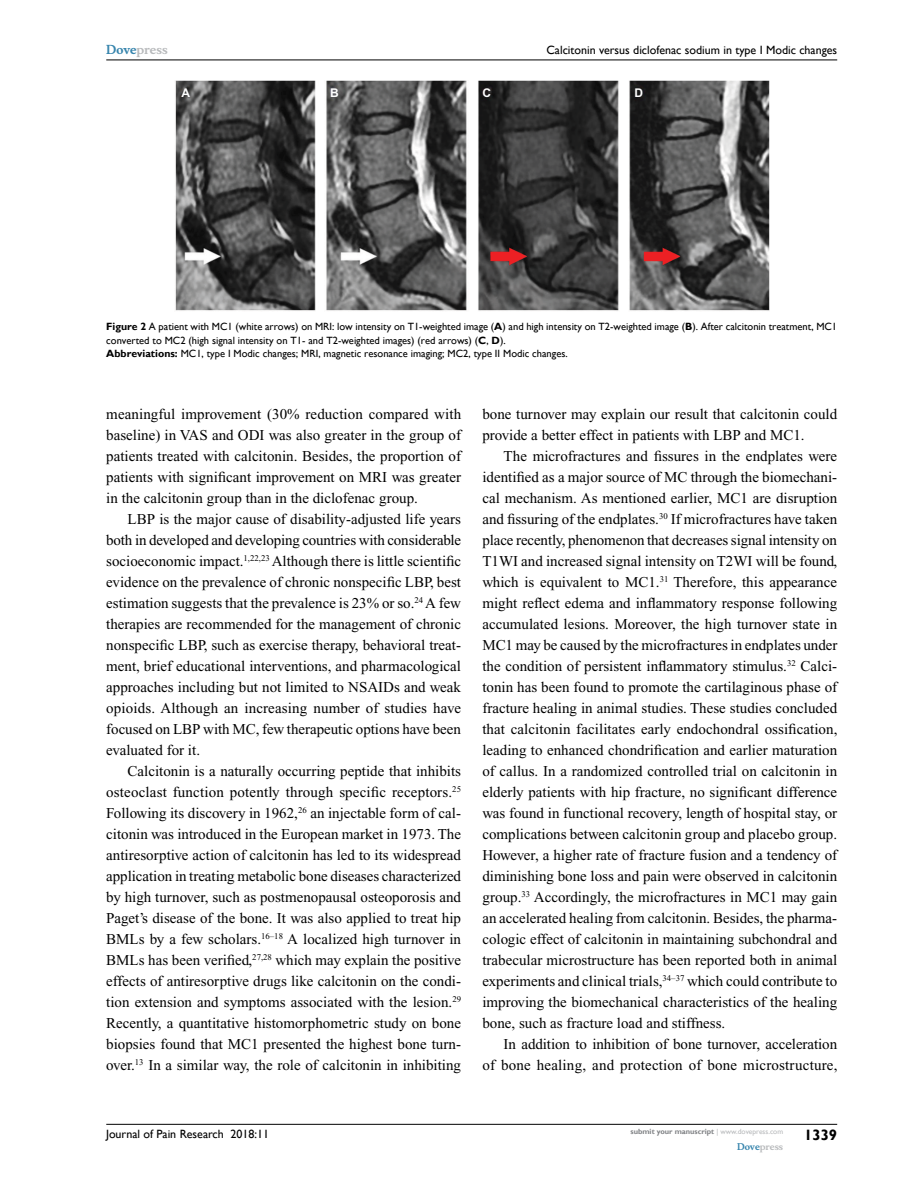
<style>
.page{position:relative;width:918px;height:1188px;background:#fff}
.page>*{position:absolute;margin:0;border:0;box-sizing:border-box;transform-origin:0 0}
.t1{font:15px/21px "Times New Roman";color:#000;text-align:justify}
.t2{font:700 15px "Gill Sans";color:#000}
.t3{font:12px "Gill Sans";color:#000}
.t4{font:700 12px "Musee";color:#b8babc}
.t5{font:700 12px "Arial";color:#fff}
.t6{font:10.5px/13.5px "Gill Sans";color:#000}
.t7{font:700 9px "Musee";color:#b8babc}
.t8{font:700 7.5px "Gill Sans";color:#808285}
.s1{color:#3785ad}
.s2{font-weight:700}
.s3{font-weight:400;color:#b8babc}
</style>
<div class="page">
<hr style="left:106px;top:1124px;width:731px;height:1px;background:#000">
<hr style="left:106px;top:60px;width:731px;height:1px;background:#000">
<img style="left:175px;top:81px;width:594px;height:230px">
<p class="t4" style="left:106px;top:43px;width:63px"><span class="s1">Dove</span>press</p>
<p class="t3" style="left:546px;top:43px;width:292px">Calcitonin versus diclofenac sodium in type I Modic changes</p>
<p class="t5" style="left:182px;top:85px;width:10px">A</p>
<p class="t5" style="left:330px;top:85px;width:10px">B</p>
<p class="t5" style="left:482px;top:85px;width:10px">C</p>
<p class="t5" style="left:634px;top:85px;width:10px">D</p>
<p class="t6" style="left:106px;top:320px;width:732px"><span class="s2">Figure 2</span> A patient with MC1 (white arrows) on MRI: low intensity on T1-weighted image (<span class="s2">A</span>) and high intensity on T2-weighted image (<span class="s2">B</span>). After calcitonin treatment, MC1 converted to MC2 (high signal intensity on T1- and T2-weighted images) (red arrows) (<span class="s2">C</span>, <span class="s2">D</span>).<br><span class="s2">Abbreviations:</span> MC1, type I Modic changes; MRI, magnetic resonance imaging; MC2, type II Modic changes.</p>
<p class="t1" style="left:106px;top:404px;width:356px">meaningful improvement (30% reduction compared with baseline) in VAS and ODI was also greater in the group of patients treated with calcitonin. Besides, the proportion of patients with significant improvement on MRI was greater in the calcitonin group than in the diclofenac group.</p>
<p class="t1" style="left:106px;top:509px;width:357px;text-indent:21px">LBP is the major cause of disability-adjusted life years both in developed and developing countries with considerable socioeconomic impact.<sup>1,22,23</sup> Although there is little scientific evidence on the prevalence of chronic nonspecific LBP, best estimation suggests that the prevalence is 23% or so.<sup>24</sup> A few therapies are recommended for the management of chronic nonspecific LBP, such as exercise therapy, behavioral treat&shy;ment, brief educational interventions, and pharmacological approaches including but not limited to NSAIDs and weak opioids. Although an increasing number of studies have focused on LBP with MC, few therapeutic options have been evaluated for it.</p>
<p class="t1" style="left:106px;top:761px;width:356px;text-indent:21px">Calcitonin is a naturally occurring peptide that inhibits osteoclast function potently through specific receptors.<sup>25<br></sup>Following its discovery in 1962,<sup>26</sup> an injectable form of cal&shy;citonin was introduced in the European market in 1973. The antiresorptive action of calcitonin has led to its widespread application in treating metabolic bone diseases characterized by high turnover, such as postmenopausal osteoporosis and Paget’s disease of the bone. It was also applied to treat hip BMLs by a few scholars.<sup>16–18</sup> A localized high turnover in BMLs has been verified,<sup>27,28</sup> which may explain the positive effects of antiresorptive drugs like calcitonin on the condi&shy;tion extension and symptoms associated with the lesion.<sup>29<br></sup>Recently, a quantitative histomorphometric study on bone biopsies found that MC1 presented the highest bone turn&shy;over.<sup>13</sup> In a similar way, the role of calcitonin in inhibiting</p>
<p class="t1" style="left:482px;top:404px;width:356px">bone turnover may explain our result that calcitonin could provide a better effect in patients with LBP and MC1.</p>
<p class="t1" style="left:482px;top:446px;width:357px;text-indent:21px">The microfractures and fissures in the endplates were identified as a major source of MC through the biomechani&shy;cal mechanism. As mentioned earlier, MC1 are disruption and fissuring of the endplates.<sup>30</sup> If microfractures have taken place recently, phenomenon that decreases signal intensity on T1WI and increased signal intensity on T2WI will be found, which is equivalent to MC1.<sup>31</sup> Therefore, this appearance might reflect edema and inflammatory response following accumulated lesions. Moreover, the high turnover state in MC1 may be caused by the microfractures in endplates under the condition of persistent inflammatory stimulus.<sup>32</sup> Calci&shy;tonin has been found to promote the cartilaginous phase of fracture healing in animal studies. These studies concluded that calcitonin facilitates early endochondral ossification, leading to enhanced chondrification and earlier maturation of callus. In a randomized controlled trial on calcitonin in elderly patients with hip fracture, no significant difference was found in functional recovery, length of hospital stay, or complications between calcitonin group and placebo group.<br>However, a higher rate of fracture fusion and a tendency of diminishing bone loss and pain were observed in calcitonin group.<sup>33</sup> Accordingly, the microfractures in MC1 may gain an accelerated healing from calcitonin. Besides, the pharma&shy;cologic effect of calcitonin in maintaining subchondral and trabecular microstructure has been reported both in animal experiments and clinical trials,<sup>34–37</sup> which could contribute to improving the biomechanical characteristics of the healing bone, such as fracture load and stiffness.</p>
<p class="t1" style="left:482px;top:1034px;width:357px;text-align:right">In addition to inhibition of bone turnover, acceleration<br>of bone healing, and protection of bone microstructure,</p>
<p class="t3" style="left:106px;top:1127px;width:164px">Journal of Pain Research 2018:11</p>
<p class="t8" style="left:631px;top:1127px;width:154px">submit your manuscript <span class="s3">| www.dovepress.com</span></p>
<p class="t7" style="left:737px;top:1141px;width:48px"><span class="s1">Dove</span>press</p>
<p class="t2" style="left:804px;top:1126px;width:35px">1339</p>
</div>
